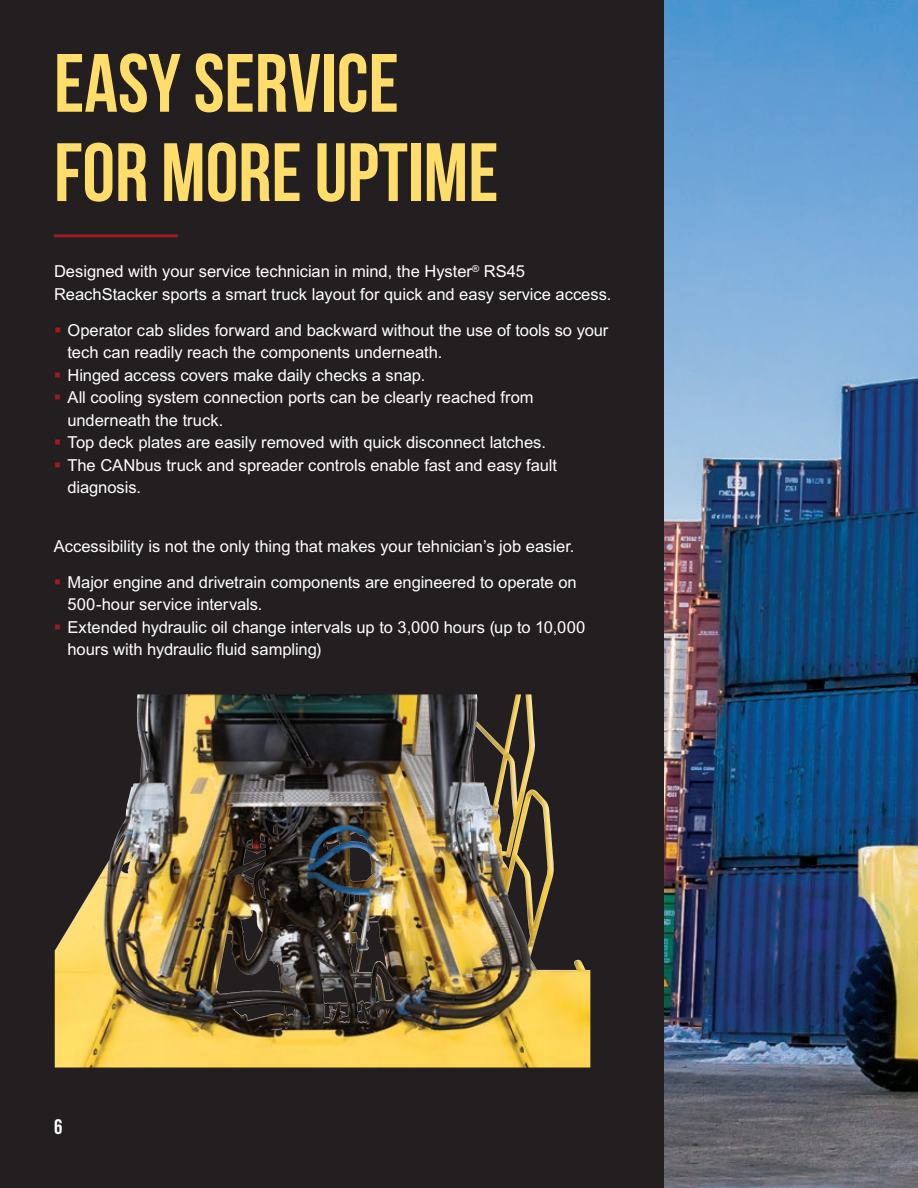
<style>
.page{position:relative;width:918px;height:1188px;background:#fff}
.page>*{position:absolute;margin:0;border:0;box-sizing:border-box;transform-origin:0 0}
.t1{font:82.5px/89.2px "Bebas Neue";color:#ffdd6b}
.t2{font:21px "Bebas Neue";color:#fff}
.t3{font:16.5px/22.5px "Arial MT Std";color:#fff}
</style>
<div class="page">
<div style="left:0;top:0;width:664px;height:1188px;background:#231f20"></div>
<img style="left:664px;top:0;width:254px;height:1188px">
<hr style="left:54px;top:234px;width:124px;height:3px;background:#9e1c1f">
<img style="left:55px;top:694px;width:535px;height:374px">
<h1 class="t1" style="left:54px;top:38px;width:446px">EASY SERVICE<br>FOR MORE UPTIME</h1>
<p class="t3" style="left:54px;top:260px;width:559px">Designed with your service technician in mind, the Hyster<sup>®</sup> RS45<br>ReachStacker sports a smart truck layout for quick and easy service access.</p>
<p class="t3" style="left:67px;top:318px;width:542px">Operator cab slides forward and backward without the use of tools so your tech can readily reach the components underneath.<br>Hinged access covers make daily checks a snap.<br>All cooling system connection ports can be clearly reached from underneath the truck.<br>Top deck plates are easily removed with quick disconnect latches.<br>The CANbus truck and spreader controls enable fast and easy fault diagnosis.</p>
<p class="t3" style="left:54px;top:528px;width:524px;line-height:36px;text-align:right">Accessibility is not the only thing that makes your tehnician’s job easier.<br>Major engine and drivetrain components are engineered to operate on</p>
<p class="t3" style="left:67px;top:593px;width:520px">500-hour service intervals.<br>Extended hydraulic oil change intervals up to 3,000 hours (up to 10,000 hours with hydraulic fluid sampling)</p>
<p class="t2" style="left:54px;top:1115px;width:10px">6</p>
</div>
